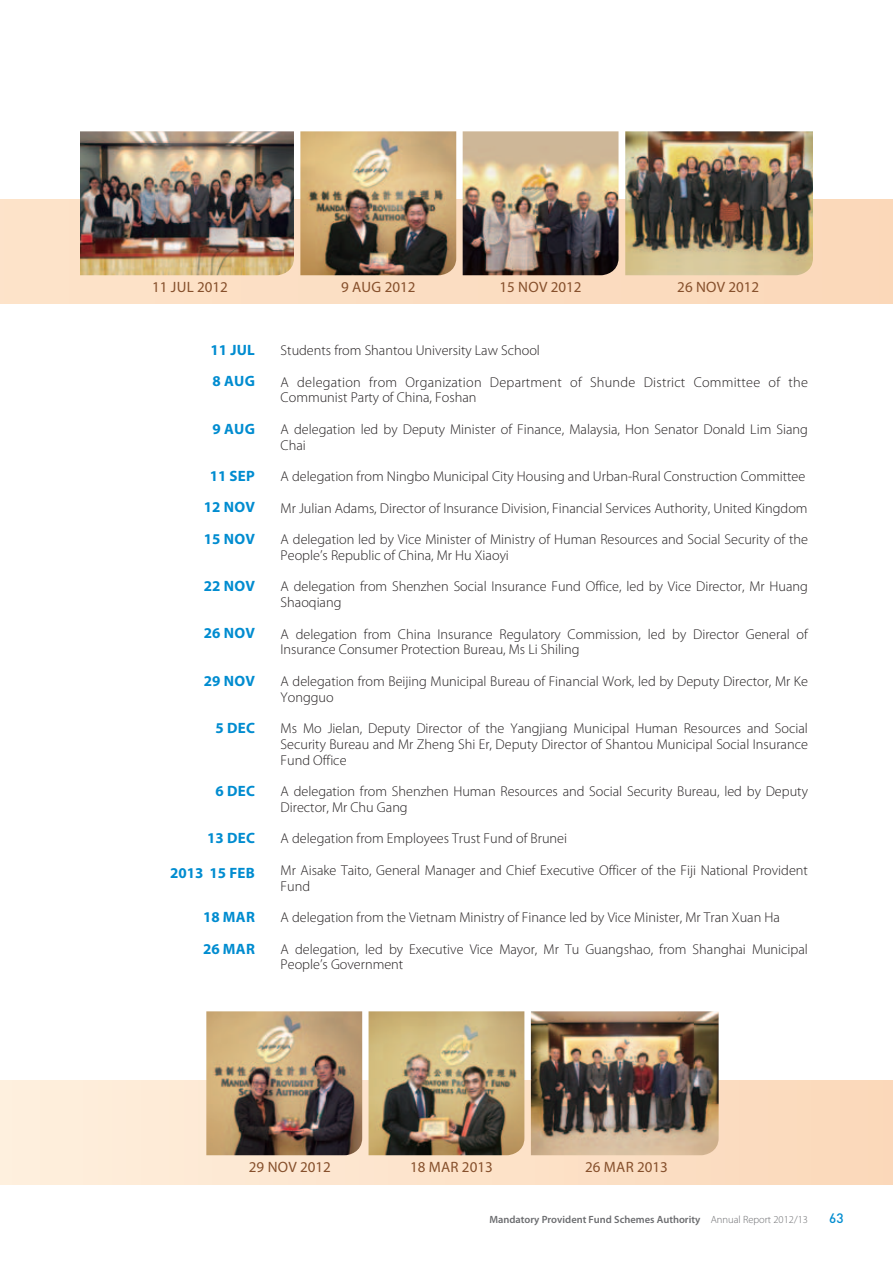
<style>
.page{position:relative;width:893px;height:1263px;background:#fff}
.page>*{position:absolute;margin:0;border:0;box-sizing:border-box;transform-origin:0 0}
.t1{font:700 15px "Myriad Pro";letter-spacing:.02em;color:#008cd0}
.t2{font:15px "Myriad Pro";color:#86502c}
.t3{font:700 15px "Myriad Pro";color:#008cd0}
.t4{font:300 14.25px/15.8px "Myriad Pro";color:#231f20}
.t5{font:500 13.5px "DIN Pro";color:#008cd0}
.t6{font:600 10.5px "Myriad Pro";color:#6c6d70}
.s1{font-weight:300}
</style>
<div class="page">
<div style="left:0;top:1081px;width:893px;height:103px;background:linear-gradient(to right,#fdeedc,#fad7b8)"></div>
<img style="left:531px;top:1011px;width:188px;height:144px">
<div style="left:0;top:200px;width:893px;height:103px;background:#fbddc2"></div>
<img style="left:80px;top:131px;width:214px;height:144px">
<img style="left:300px;top:131px;width:156px;height:144px">
<img style="left:463px;top:131px;width:155px;height:144px">
<img style="left:625px;top:131px;width:188px;height:144px">
<img style="left:369px;top:1011px;width:155px;height:144px">
<img style="left:206px;top:1011px;width:156px;height:144px">
<p class="t2" style="left:152px;top:281px;width:77px">11 JUL 2012</p>
<p class="t2" style="left:341px;top:281px;width:76px">9 AUG 2012</p>
<p class="t2" style="left:500px;top:281px;width:84px">15 NOV 2012</p>
<p class="t2" style="left:677px;top:281px;width:84px">26 NOV 2012</p>
<p class="t1" style="left:210px;top:344px;width:46px">11 JUL</p>
<p class="t4" style="left:281px;top:344px;width:261px">Students from Shantou University Law School</p>
<p class="t1" style="left:213px;top:376px;width:44px">8 AUG</p>
<p class="t4" style="left:281px;top:375px;width:529px">A delegation from Organization Department of Shunde District Committee of the<br>Communist Party of China, Foshan</p>
<p class="t1" style="left:213px;top:423px;width:44px">9 AUG</p>
<p class="t4" style="left:281px;top:423px;width:529px">A delegation led by Deputy Minister of Finance, Malaysia, Hon Senator Donald Lim Siang<br>Chai</p>
<p class="t1" style="left:210px;top:470px;width:47px">11 SEP</p>
<p class="t4" style="left:281px;top:470px;width:526px">A delegation from Ningbo Municipal City Housing and Urban-Rural Construction Committee</p>
<p class="t1" style="left:204px;top:502px;width:53px">12 NOV</p>
<p class="t4" style="left:281px;top:501px;width:528px">Mr Julian Adams, Director of Insurance Division, Financial Services Authority, United Kingdom</p>
<p class="t1" style="left:204px;top:533px;width:53px">15 NOV</p>
<p class="t4" style="left:281px;top:533px;width:529px">A delegation led by Vice Minister of Ministry of Human Resources and Social Security of the<br>People’s Republic of China, Mr Hu Xiaoyi</p>
<p class="t1" style="left:204px;top:580px;width:53px">22 NOV</p>
<p class="t4" style="left:281px;top:580px;width:529px">A delegation from Shenzhen Social Insurance Fund Office, led by Vice Director, Mr Huang<br>Shaoqiang</p>
<p class="t1" style="left:204px;top:628px;width:53px">26 NOV</p>
<p class="t4" style="left:281px;top:627px;width:529px">A delegation from China Insurance Regulatory Commission, led by Director General of<br>Insurance Consumer Protection Bureau, Ms Li Shiling</p>
<p class="t1" style="left:204px;top:675px;width:53px">29 NOV</p>
<p class="t4" style="left:281px;top:675px;width:529px">A delegation from Beijing Municipal Bureau of Financial Work, led by Deputy Director, Mr Ke<br>Yongguo</p>
<p class="t1" style="left:215px;top:722px;width:41px">5 DEC</p>
<p class="t4" style="left:281px;top:722px;width:529px;text-align:justify">Ms Mo Jielan, Deputy Director of the Yangjiang Municipal Human Resources and Social Security Bureau and Mr Zheng Shi Er, Deputy Director of Shantou Municipal Social Insurance Fund Office</p>
<p class="t1" style="left:215px;top:785px;width:41px">6 DEC</p>
<p class="t4" style="left:281px;top:785px;width:529px">A delegation from Shenzhen Human Resources and Social Security Bureau, led by Deputy<br>Director, Mr Chu Gang</p>
<p class="t1" style="left:207px;top:832px;width:49px">13 DEC</p>
<p class="t4" style="left:281px;top:832px;width:288px">A delegation from Employees Trust Fund of Brunei</p>
<p class="t3" style="left:170px;top:868px;width:86px">2013 15 FEB</p>
<p class="t4" style="left:281px;top:864px;width:529px">Mr Aisake Taito, General Manager and Chief Executive Officer of the Fiji National Provident<br>Fund</p>
<p class="t1" style="left:203px;top:911px;width:53px">18 MAR</p>
<p class="t4" style="left:281px;top:911px;width:501px">A delegation from the Vietnam Ministry of Finance led by Vice Minister, Mr Tran Xuan Ha</p>
<p class="t1" style="left:203px;top:943px;width:53px">26 MAR</p>
<p class="t4" style="left:281px;top:942px;width:529px">A delegation, led by Executive Vice Mayor, Mr Tu Guangshao, from Shanghai Municipal<br>People’s Government</p>
<p class="t2" style="left:249px;top:1162px;width:84px">29 NOV 2012</p>
<p class="t2" style="left:410px;top:1162px;width:84px">18 MAR 2013</p>
<p class="t2" style="left:585px;top:1162px;width:84px">26 MAR 2013</p>
<p class="t6" style="left:489px;top:1215px;width:320px">Mandatory Provident Fund Schemes Authority <span class="s1">Annual Report 2012/13</span></p>
<p class="t5" style="left:829px;top:1213px;width:16px">63</p>
</div>
